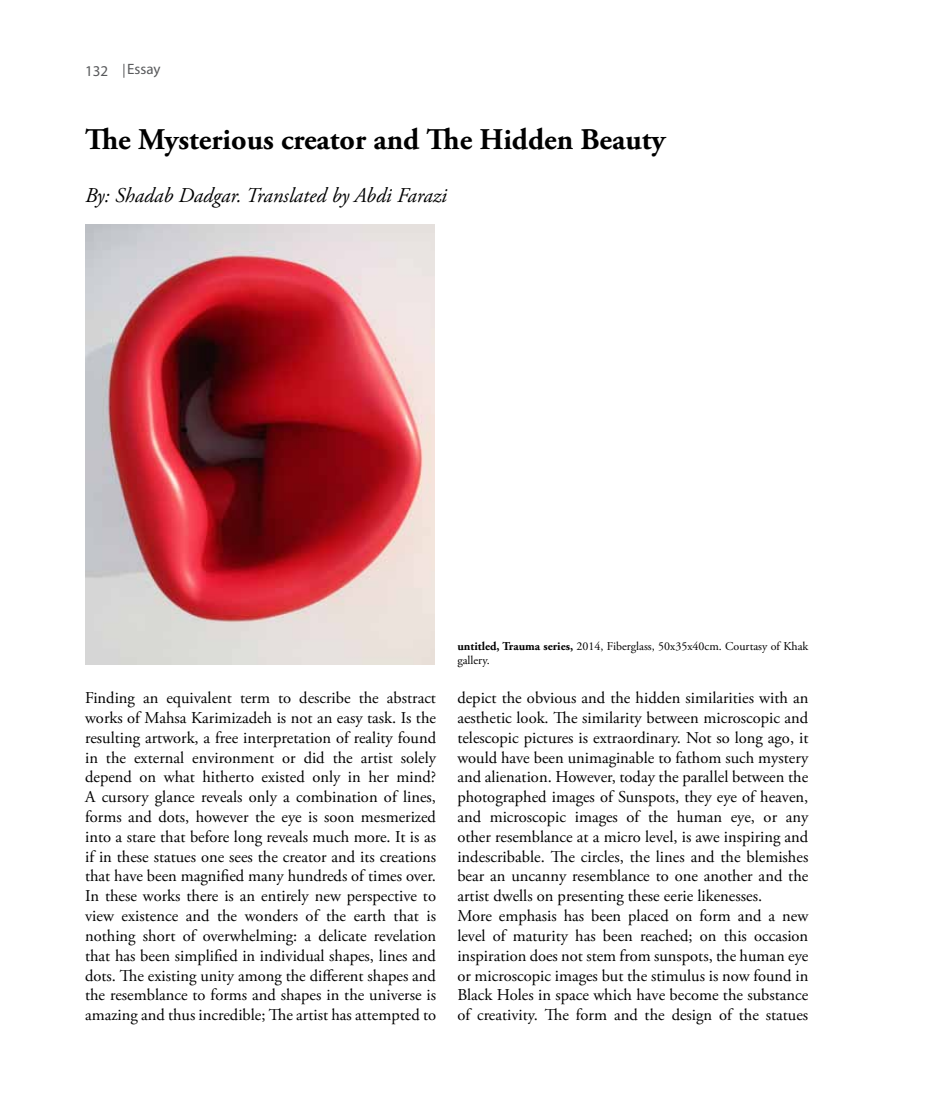
<style>
.page{position:relative;width:936px;height:1106px;background:#fff}
.page>*{position:absolute;margin:0;border:0;box-sizing:border-box;transform-origin:0 0}
.t1{font:700 30px "Adobe Garamond Pro";color:#000}
.t2{font:italic 21px "Adobe Garamond Pro";color:#000}
.t3{font:16.5px/19.8px "Adobe Garamond Pro";color:#000;text-align:justify}
.t4{font:15px "Myriad Pro";color:#58595b}
.t5{font:12px/14.4px "Adobe Garamond Pro";color:#000}
.s1{font-weight:700}
</style>
<div class="page">
<svg style="left:124px;top:64px;width:1px;height:14px"></svg>
<img style="left:85px;top:224px;width:350px;height:440px">
<p class="t4" style="left:85px;top:62px;width:25px">132</p>
<p class="t4" style="left:127px;top:59px;width:35px">Essay</p>
<h1 class="t1" style="left:85px;top:122px;width:582px">The Mysterious creator and The Hidden Beauty</h1>
<p class="t2" style="left:85px;top:183px;width:363px">By: Shadab Dadgar. Translated by Abdi Farazi</p>
<p class="t5" style="left:457px;top:639px;width:352px"><span class="s1">untitled, Trauma series,</span> 2014, Fiberglass, 50x35x40cm. Courtasy of Khak gallery.</p>
<p class="t3" style="left:85px;top:688px;width:352px">Finding an equivalent term to describe the abstract works of Mahsa Karimizadeh is not an easy task. Is the resulting artwork, a free interpretation of reality found in the external environment or did the artist solely depend on what hitherto existed only in her mind?<br>A cursory glance reveals only a combination of lines, forms and dots, however the eye is soon mesmerized into a stare that before long reveals much more. It is as if in these statues one sees the creator and its creations that have been magnified many hundreds of times over.<br>In these works there is an entirely new perspective to view existence and the wonders of the earth that is nothing short of overwhelming: a delicate revelation that has been simplified in individual shapes, lines and dots. The existing unity among the different shapes and the resemblance to forms and shapes in the universe is amazing and thus incredible; The artist has attempted to</p>
<p class="t3" style="left:457px;top:688px;width:352px;text-align:left">depict the obvious and the hidden similarities with an aesthetic look. The similarity between microscopic and telescopic pictures is extraordinary. Not so long ago, it would have been unimaginable to fathom such mystery and alienation. However, today the parallel between the photographed images of Sunspots, they eye of heaven, and microscopic images of the human eye, or any other resemblance at a micro level, is awe inspiring and indescribable. The circles, the lines and the blemishes bear an uncanny resemblance to one another and the artist dwells on presenting these eerie likenesses.<br>More emphasis has been placed on form and a new level of maturity has been reached; on this occasion inspiration does not stem from sunspots, the human eye or microscopic images but the stimulus is now found in Black Holes in space which have become the substance of creativity. The form and the design of the statues</p>
</div>
